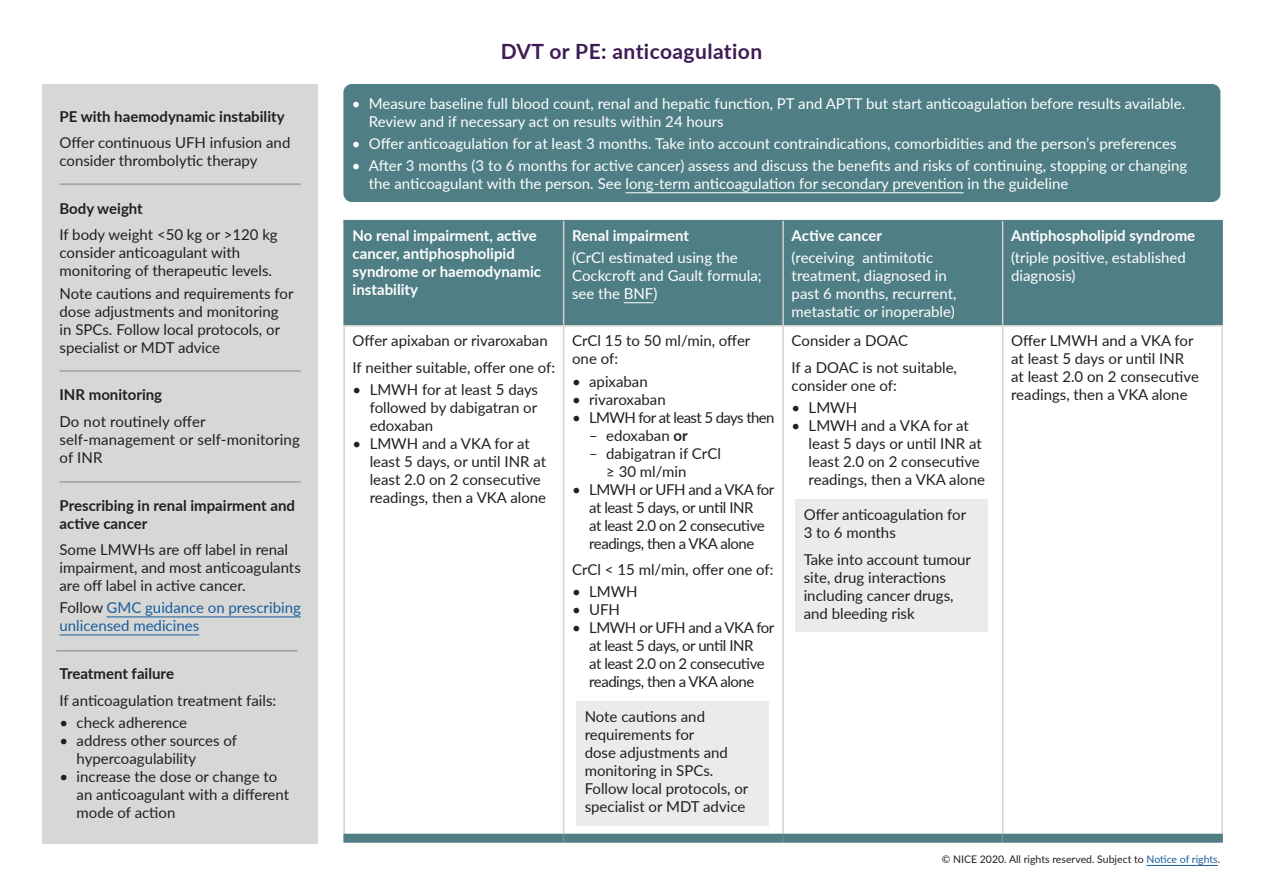
<style>
.page{position:relative;width:1263px;height:893px;background:#fff}
.page>*{position:absolute;margin:0;border:0;box-sizing:border-box;transform-origin:0 0}
.t1{font:700 21px "Lato";letter-spacing:.02em;color:#3f1b54}
.Table_para{font:15px/18px "Lato";color:#1f2020}
.t2{font:15px/18px "Lato";color:#fff}
.Grey_box_text{font:15px/18px "Lato";color:#1f2020}
.Table_para-2{font:15px/18px "Lato";letter-spacing:-.03em;color:#1f2020;text-align:center}
.Grey_box_text_line_b{font:15px/18px "Lato";color:#1f2020}
.t3{font:700 15px/18px "Lato";color:#fff}
.Table_para_before_bu{font:15px/18px "Lato";color:#1f2020}
.Grey_box_subead{font:700 15px/18px "Lato";color:#1f2020}
.Grey_box_text_line_b-2{font:15px/18px "Lato";color:#175d9e}
.Table_para-3{font:15px "Lato";letter-spacing:-.04em;color:#1f2020}
.t4{font:10.5px "Lato";color:#231f20}
.s1{color:#1f2020}
.s2{font-weight:700}
.s3{color:#175d9e}
</style>
<div class="page">
<div style="left:345px;top:221px;width:876px;height:104px;background:#4f7e85"></div>
<hr style="left:563px;top:221px;width:1px;height:104px;background:#d2d1d0">
<hr style="left:782px;top:221px;width:2px;height:104px;background:#d2d1d0">
<hr style="left:1002px;top:221px;width:1px;height:104px;background:#d2d1d0">
<hr style="left:343px;top:326px;width:2px;height:508px;background:#d2d1d0">
<hr style="left:563px;top:326px;width:1px;height:508px;background:#d2d1d0">
<hr style="left:782px;top:326px;width:2px;height:508px;background:#d2d1d0">
<hr style="left:1002px;top:326px;width:1px;height:508px;background:#d2d1d0">
<hr style="left:1221px;top:326px;width:2px;height:508px;background:#d2d1d0">
<hr style="left:343px;top:220px;width:221px;height:1px;background:#4f7e85">
<hr style="left:564px;top:220px;width:219px;height:1px;background:#4f7e85">
<hr style="left:783px;top:220px;width:220px;height:1px;background:#4f7e85">
<hr style="left:1003px;top:220px;width:220px;height:1px;background:#4f7e85">
<hr style="left:343px;top:221px;width:2px;height:104px;background:#4f7e85">
<hr style="left:1221px;top:221px;width:2px;height:104px;background:#4f7e85">
<div style="left:343px;top:834px;width:221px;height:9px;background:#4f7e85"></div>
<div style="left:564px;top:834px;width:219px;height:9px;background:#4f7e85"></div>
<div style="left:783px;top:834px;width:220px;height:9px;background:#4f7e85"></div>
<div style="left:1003px;top:834px;width:220px;height:9px;background:#4f7e85"></div>
<hr style="left:343px;top:325px;width:221px;height:1px;background:#d2d1d0">
<hr style="left:564px;top:325px;width:219px;height:1px;background:#d2d1d0">
<hr style="left:783px;top:325px;width:220px;height:1px;background:#d2d1d0">
<hr style="left:1003px;top:325px;width:220px;height:1px;background:#d2d1d0">
<svg style="left:624px;top:302px;width:29px;height:1px"></svg>
<hr style="left:1146px;top:865px;width:72px;height:1px;background:#175d9e">
<div style="left:343px;top:84px;width:877px;height:118px;background:#4f7e85;border-radius:9px"></div>
<hr style="left:625px;top:192px;width:339px;height:1px;background:#fff">
<div style="left:43px;top:84px;width:275px;height:759px;background:#d7d7d5"></div>
<hr style="left:107px;top:617px;width:194px;height:1px;background:#175d9e">
<hr style="left:60px;top:635px;width:139px;height:1px;background:#175d9e">
<hr style="left:60px;top:184px;width:241px;height:1px;background:#888384">
<hr style="left:60px;top:371px;width:241px;height:1px;background:#888384">
<hr style="left:60px;top:482px;width:241px;height:1px;background:#888384">
<div style="left:795px;top:500px;width:193px;height:132px;background:#ebebea"></div>
<div style="left:576px;top:701px;width:193px;height:125px;background:#ebebea"></div>
<hr style="left:56px;top:650px;width:242px;height:1px;background:#888384">
<p class="Grey_box_subead" style="left:60px;top:106px;width:227px">PE with haemodynamic instability</p>
<p class="Grey_box_text" style="left:60px;top:133px;width:232px">Offer continuous UFH infusion and consider thrombolytic therapy</p>
<p class="Grey_box_subead" style="left:60px;top:199px;width:85px">Body weight</p>
<p class="Grey_box_text" style="left:60px;top:225px;width:220px">If body weight &lt;50 kg or &gt;120 kg consider anticoagulant with monitoring of therapeutic levels.</p>
<p class="Grey_box_text_line_b" style="left:60px;top:284px;width:235px">Note cautions and requirements for dose adjustments and monitoring in SPCs. Follow local protocols, or specialist or MDT advice</p>
<p class="Grey_box_subead" style="left:60px;top:385px;width:104px">INR monitoring</p>
<p class="Grey_box_text_line_b" style="left:60px;top:412px;width:242px">Do not routinely offer self-management or self-monitoring of INR</p>
<p class="Grey_box_subead" style="left:60px;top:496px;width:237px">Prescribing in renal impairment and active cancer</p>
<p class="Grey_box_text" style="left:60px;top:540px;width:243px">Some LMWHs are off label in renal impairment, and most anticoagulants are off label in active cancer.</p>
<p class="Grey_box_text_line_b-2" style="left:60px;top:598px;width:243px"><span class="s1">Follow</span> GMC guidance on prescribing unlicensed medicines</p>
<p class="Grey_box_subead" style="left:60px;top:664px;width:116px">Treatment failure</p>
<p class="Grey_box_text" style="left:60px;top:691px;width:218px">If anticoagulation treatment fails:</p>
<p class="Table_para" style="left:60px;top:713px;width:129px">• check adherence</p>
<p class="Table_para" style="left:77px;top:731px;width:162px;text-indent:-17px">• address other sources of hypercoagulability</p>
<p class="Table_para" style="left:77px;top:767px;width:214px;text-indent:-17px">• increase the dose or change to an anticoagulant with a different mode of action</p>
<p class="t1" style="left:501px;top:36px;width:263px">DVT or PE: anticoagulation</p>
<p class="t2" style="left:369px;top:94px;width:818px;text-indent:-17px">• Measure baseline full blood count, renal and hepatic function, PT and APTT but start anticoagulation before results available.<br>Review and if necessary act on results within 24 hours</p>
<p class="t2" style="left:352px;top:134px;width:826px">• Offer anticoagulation for at least 3 months. Take into account contraindications, comorbidities and the person’s preferences</p>
<p class="t2" style="left:369px;top:156px;width:820px;text-indent:-17px">• After 3 months (3 to 6 months for active cancer) assess and discuss the benefits and risks of continuing, stopping or changing the anticoagulant with the person. See long-term anticoagulation for secondary prevention in the guideline</p>
<p class="t3" style="left:353px;top:226px;width:190px">No renal impairment, active cancer, antiphospholipid syndrome or haemodynamic instability</p>
<p class="t3" style="left:572px;top:226px;width:119px">Renal impairment</p>
<p class="t2" style="left:572px;top:248px;width:191px">(CrCl estimated using the<br>Cockcroft and Gault formula; see the BNF)</p>
<p class="Table_para" style="left:353px;top:331px;width:197px">Offer apixaban or rivaroxaban</p>
<p class="Table_para_before_bu" style="left:353px;top:358px;width:204px">If neither suitable, offer one of:</p>
<p class="Table_para" style="left:370px;top:380px;width:170px;text-align:justify;text-indent:-17px">• LMWH for at least 5 days followed by dabigatran or edoxaban</p>
<p class="Table_para" style="left:370px;top:434px;width:178px;text-indent:-17px">• LMWH and a VKA for at least 5 days, or until INR at least 2.0 on 2 consecutive readings, then a VKA alone</p>
<p class="Table_para_before_bu" style="left:572px;top:331px;width:180px">CrCl 15 to 50 ml/min, offer one of:</p>
<p class="Table_para" style="left:572px;top:371px;width:77px">• apixaban</p>
<p class="Table_para" style="left:572px;top:389px;width:95px">• rivaroxaban</p>
<p class="Table_para-3" style="left:572px;top:406px;width:204px">• LMWH for at least 5 days then</p>
<p class="Table_para" style="left:589px;top:425px;width:100px">– edoxaban <span class="s2">or</span></p>
<p class="Table_para" style="left:606px;top:443px;width:116px;text-indent:-17px">– dabigatran if CrCl ≥ 30 ml/min</p>
<p class="Table_para-2" style="left:572px;top:479px;width:204px">• LMWH or UFH and a VKA for at least 5 days, or until INR<br>at least 2.0 on 2 consecutive readings, then a VKA alone</p>
<p class="Table_para_before_bu" style="left:572px;top:560px;width:203px">CrCl &lt; 15 ml/min, offer one of:</p>
<p class="Table_para" style="left:572px;top:582px;width:67px">• LMWH</p>
<p class="Table_para" style="left:572px;top:600px;width:49px">• UFH</p>
<p class="Table_para-2" style="left:572px;top:618px;width:204px">• LMWH or UFH and a VKA for at least 5 days, or until INR<br>at least 2.0 on 2 consecutive readings, then a VKA alone</p>
<p class="Table_para" style="left:585px;top:707px;width:165px">Note cautions and requirements for<br>dose adjustments and monitoring in SPCs.<br>Follow local protocols, or specialist or MDT advice</p>
<p class="t3" style="left:792px;top:226px;width:92px">Active cancer</p>
<p class="t2" style="left:792px;top:248px;width:166px">(receiving antimitotic treatment, diagnosed in past 6 months, recurrent, metastatic or inoperable)</p>
<p class="Table_para" style="left:792px;top:331px;width:118px">Consider a DOAC</p>
<p class="Table_para_before_bu" style="left:792px;top:358px;width:167px">If a DOAC is not suitable, consider one of:</p>
<p class="Table_para" style="left:792px;top:398px;width:67px">• LMWH</p>
<p class="Table_para" style="left:809px;top:416px;width:178px;text-indent:-17px">• LMWH and a VKA for at least 5 days or until INR at least 2.0 on 2 consecutive readings, then a VKA alone</p>
<p class="Table_para" style="left:804px;top:505px;width:164px">Offer anticoagulation for<br>3 to 6 months</p>
<p class="Table_para" style="left:804px;top:550px;width:169px">Take into account tumour site, drug interactions including cancer drugs, and bleeding risk</p>
<p class="t3" style="left:1011px;top:226px;width:186px">Antiphospholipid syndrome</p>
<p class="t2" style="left:1011px;top:248px;width:176px">(triple positive, established diagnosis)</p>
<p class="Table_para" style="left:1011px;top:331px;width:189px">Offer LMWH and a VKA for at least 5 days or until INR at least 2.0 on 2 consecutive readings, then a VKA alone</p>
<p class="t4" style="left:942px;top:852px;width:280px">© NICE 2020. All rights reserved. Subject to <span class="s3">Notice of rights</span>.</p>
</div>
